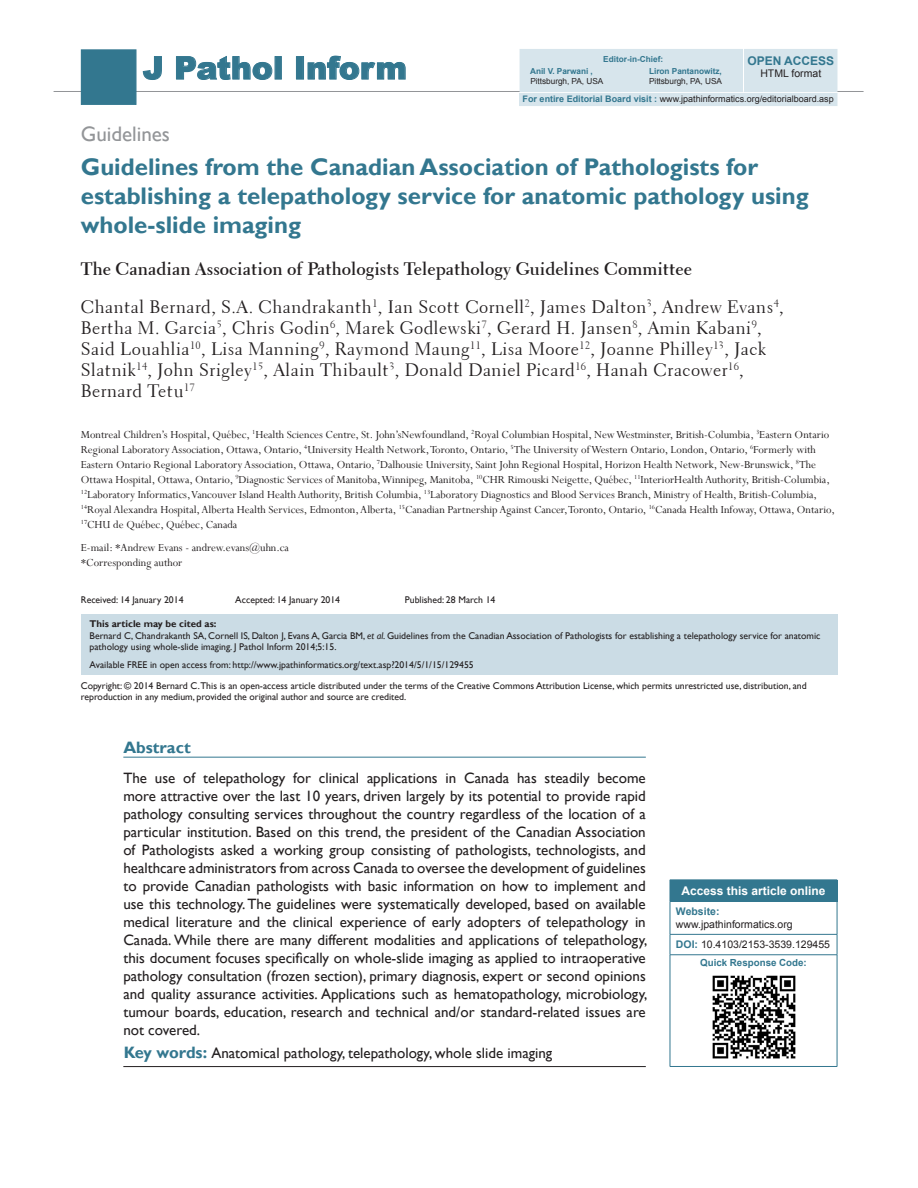
<style>
.page{position:relative;width:918px;height:1188px;background:#fff}
.page>*{position:absolute;margin:0;border:0;box-sizing:border-box;transform-origin:0 0}
.t1{font:900 31.5px "Arial";color:#33778f}
.AT{font:700 24px/28.8px "Gill Sans";color:#33778f}
.AH{font:21px "Gill Sans";color:#939598}
.AU{font:18px/21px "Transitional 521 BT Roman A";letter-spacing:.025em;color:#231f20}
.AU-2{font:18px "Transitional 521 BT Bold A";color:#231f20}
.Abstract_Heading{font:700 16.5px "Gill Sans";color:#33778f}
.Abstract_text{font:15px/18px "Gill Sans";color:#231f20;text-align:justify}
.Keywords{font:15px "Gill Sans";color:#231f20}
.AFF{font:12px/15px "Perpetua";color:#231f20}
.ADD{font:12px/15px "Perpetua";color:#231f20}
.t2{font:700 12px "Arial";color:#fff}
.t3{font:700 12px "Arial";color:#33778f}
.Web{font:10.5px/12.6px "Arial";color:#231f20}
.DOI{font:10.5px "Arial";color:#231f20}
.Published{font:9.75px/11.7px "Gill Sans";color:#231f20}
.CR{font:9.75px/11.7px "Gill Sans";color:#231f20}
.HIS{font:9.75px "Gill Sans";color:#231f20}
.HTC{font:700 9.75px "Gill Sans";color:#231f20}
.QRC{font:700 9.75px "Arial";color:#33778f}
.t4{font:9px "Arial";color:#231f20}
.t5{font:700 8.25px "Arial";letter-spacing:-.005em;color:#33778f}
.t6{font:8.25px "Arial";letter-spacing:-.005em;color:#231f20}
.s1{font-weight:700;color:#33778f}
.s2{font-style:italic}
.s3{font-weight:700;font-size:16.5px;color:#33778f}
</style>
<div class="page">
<hr style="left:54px;top:91px;width:810px;height:1px;background:#939598">
<svg style="left:143px;top:56px;width:19px;height:24px"></svg>
<svg style="left:176px;top:56px;width:96px;height:24px"></svg>
<div style="left:275px;top:56px;width:7px;height:23px;border:1px solid #33778f"></div>
<div style="left:296px;top:56px;width:8px;height:23px;border:1px solid #33778f"></div>
<svg style="left:308px;top:56px;width:98px;height:24px"></svg>
<div style="left:81px;top:49px;width:56px;height:56px;background:#33778f;border:1px solid #33778f"></div>
<div style="left:520px;top:49px;width:222px;height:43px;background:#d7e5ec"></div>
<div style="left:745px;top:49px;width:92px;height:43px;background:#d7e5ec"></div>
<div style="left:520px;top:93px;width:317px;height:13px;background:#d7e5ec"></div>
<hr style="left:123px;top:757px;width:523px;height:1px;background:#33778f">
<hr style="left:123px;top:1066px;width:523px;height:1px;background:#231f20">
<div style="left:81px;top:614px;width:756px;height:61px;background:#cbdce5"></div>
<div style="left:670px;top:880px;width:167px;height:21px;background:#33778f"></div>
<hr style="left:670px;top:902px;width:1px;height:32px;background:#33778f">
<svg style="left:670px;top:935px;width:1px;height:20px"></svg>
<svg style="left:837px;top:880px;width:1px;height:21px"></svg>
<hr style="left:837px;top:902px;width:1px;height:32px;background:#33778f">
<svg style="left:837px;top:935px;width:1px;height:20px"></svg>
<hr style="left:670px;top:955px;width:1px;height:111px;background:#33778f">
<hr style="left:670px;top:1066px;width:167px;height:1px;background:#33778f">
<hr style="left:670px;top:901px;width:167px;height:1px;background:#33778f">
<hr style="left:670px;top:934px;width:167px;height:1px;background:#33778f">
<hr style="left:670px;top:955px;width:167px;height:1px;background:#33778f">
<hr style="left:837px;top:955px;width:1px;height:111px;background:#33778f">
<img style="left:712px;top:975px;width:84px;height:84px">
<p class="t1" style="left:143px;top:45px;width:266px">J Pathol Inform</p>
<p class="t5" style="left:603px;top:54px;width:62px">Editor-in-Chief:</p>
<p class="t3" style="left:747px;top:53px;width:88px">OPEN ACCESS</p>
<p class="Web" style="left:760px;top:67px;width:62px">HTML format</p>
<p class="t4" style="left:523px;top:93px;width:313px"><span class="s1">For entire Editorial Board visit :</span> www.jpathinformatics.org/editorialboard.asp</p>
<p class="t5" style="left:530px;top:66px;width:64px">Anil V. Parwani ,</p>
<p class="t5" style="left:649px;top:66px;width:74px">Liron Pantanowitz,</p>
<p class="t6" style="left:530px;top:76px;width:74px">Pittsburgh, PA, USA</p>
<p class="t6" style="left:649px;top:76px;width:74px">Pittsburgh, PA, USA</p>
<p class="AH" style="left:81px;top:122px;width:91px">Guidelines</p>
<p class="AT" style="left:81px;top:153px;width:729px">Guidelines from the Canadian Association of Pathologists for establishing a telepathology service for anatomic pathology using whole-slide imaging</p>
<p class="AU-2" style="left:81px;top:258px;width:613px">The Canadian Association of Pathologists Telepathology Guidelines Committee</p>
<p class="AU" style="left:81px;top:297px;width:704px">Chantal Bernard, S.A. Chandrakanth<sup>1</sup>, Ian Scott Cornell<sup>2</sup>, James Dalton<sup>3</sup>, Andrew Evans<sup>4</sup>, Bertha M. Garcia<sup>5</sup>, Chris Godin<sup>6</sup>, Marek Godlewski<sup>7</sup>, Gerard H. Jansen<sup>8</sup>, Amin Kabani<sup>9</sup>, Said Louahlia<sup>10</sup>, Lisa Manning<sup>9</sup>, Raymond Maung<sup>11</sup>, Lisa Moore<sup>12</sup>, Joanne Philley<sup>13</sup>, Jack Slatnik<sup>14</sup>, John Srigley<sup>15</sup>, Alain Thibault<sup>3</sup>, Donald Daniel Picard<sup>16</sup>, Hanah Cracower<sup>16</sup>, Bernard Tetu<sup>17</sup></p>
<p class="AFF" style="left:81px;top:427px;width:756px">Montreal Children’s Hospital, Québec, <sup>1</sup>Health Sciences Centre, St. John’sNewfoundland, <sup>2</sup>Royal Columbian Hospital, New Westminster, British-Columbia, <sup>3</sup>Eastern Ontario Regional Laboratory Association, Ottawa, Ontario, <sup>4</sup>University Health Network, Toronto, Ontario, <sup>5</sup>The University of Western Ontario, London, Ontario, <sup>6</sup>Formerly with Eastern Ontario Regional Laboratory Association, Ottawa, Ontario, <sup>7</sup>Dalhousie University, Saint John Regional Hospital, Horizon Health Network, New-Brunswick, <sup>8</sup>The Ottawa Hospital, Ottawa, Ontario, <sup>9</sup>Diagnostic Services of Manitoba, Winnipeg, Manitoba, <sup>10</sup>CHR Rimouski Neigette, Québec, <sup>11</sup>InteriorHealth Authority, British-Columbia, <sup>12</sup>Laboratory Informatics, Vancouver Island Health Authority, British Columbia, <sup>13</sup>Laboratory Diagnostics and Blood Services Branch, Ministry of Health, British-Columbia, <sup>14</sup>Royal Alexandra Hospital, Alberta Health Services, Edmonton, Alberta, <sup>15</sup>Canadian Partnership Against Cancer, Toronto, Ontario, <sup>16</sup>Canada Health Infoway, Ottawa, Ontario, <sup>17</sup>CHU de Québec, Québec, Canada</p>
<p class="ADD" style="left:81px;top:540px;width:210px">E‑mail: *Andrew Evans - andrew.evans@uhn.ca *Corresponding author</p>
<p class="HIS" style="left:81px;top:594px;width:104px">Received: 14 January 2014</p>
<p class="HIS" style="left:235px;top:594px;width:106px">Accepted: 14 January 2014</p>
<p class="HIS" style="left:405px;top:594px;width:92px">Published: 28 March 14</p>
<p class="HTC" style="left:90px;top:618px;width:128px">This article may be cited as:</p>
<p class="Published" style="left:90px;top:630px;width:732px">Bernard C, Chandrakanth SA, Cornell IS, Dalton J, Evans A, Garcia BM, <span class="s2">et al</span>. Guidelines from the Canadian Association of Pathologists for establishing a telepathology service for anatomic pathology using whole-slide imaging. J Pathol Inform 2014;5:15.</p>
<p class="Published" style="left:90px;top:659px;width:386px">Available FREE in open access from: http://www.jpathinformatics.org/text.asp?2014/5/1/15/129455</p>
<p class="CR" style="left:81px;top:680px;width:727px">Copyright: © 2014 Bernard C.This is an open‑access article distributed under the terms of the Creative Commons Attribution License, which permits unrestricted use, distribution, and reproduction in any medium, provided the original author and source are credited.</p>
<p class="Abstract_Heading" style="left:123px;top:737px;width:69px">Abstract</p>
<p class="Abstract_text" style="left:123px;top:770px;width:525px">The use of telepathology for clinical applications in Canada has steadily become more attractive over the last 10 years, driven largely by its potential to provide rapid pathology consulting services throughout the country regardless of the location of a particular institution. Based on this trend, the president of the Canadian Association of Pathologists asked a working group consisting of pathologists, technologists, and healthcare administrators from across Canada to oversee the development of guidelines to provide Canadian pathologists with basic information on how to implement and use this technology. The guidelines were systematically developed, based on available medical literature and the clinical experience of early adopters of telepathology in Canada. While there are many different modalities and applications of telepathology, this document focuses specifically on whole‑slide imaging as applied to intraoperative pathology consultation (frozen section), primary diagnosis, expert or second opinions and quality assurance activities. Applications such as hematopathology, microbiology, tumour boards, education, research and technical and/or standard‑related issues are not covered.</p>
<p class="Keywords" style="left:124px;top:1044px;width:430px"><span class="s3">Key words:</span> Anatomical pathology, telepathology, whole slide imaging</p>
<p class="t2" style="left:681px;top:883px;width:146px">Access this article online</p>
<p class="Web" style="left:676px;top:906px;width:118px"><span class="s1">Website: </span>www.jpathinformatics.org</p>
<p class="DOI" style="left:676px;top:938px;width:156px"><span class="s1">DOI:</span> 10.4103/2153-3539.129455</p>
<p class="QRC" style="left:700px;top:956px;width:108px">Quick Response Code:</p>
</div>
